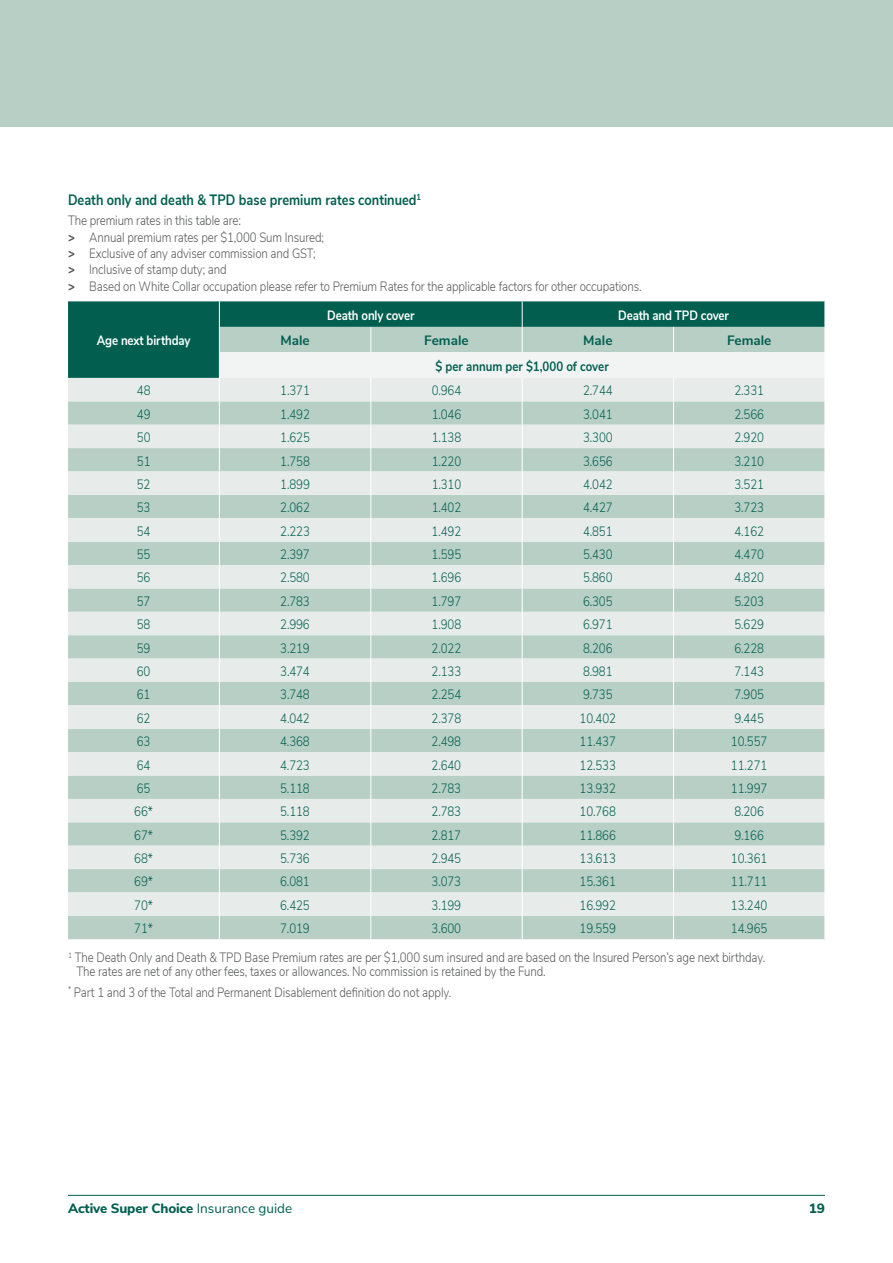
<style>
.page{position:relative;width:893px;height:1263px;background:#fff}
.page>*{position:absolute;margin:0;border:0;box-sizing:border-box;transform-origin:0 0}
.t1{font:700 15px "Nunito Sans";color:#025f50;scale:.85 1}
.t2{font:300 13.5px "Nunito Sans";letter-spacing:-.01em;color:#025f50;scale:.85 1}
.t3{font:300 13.5px/16.4px "Nunito Sans";letter-spacing:-.01em;color:#58595b;scale:.85 1}
.t4{font:700 13.5px "Nunito Sans";letter-spacing:-.01em;color:#fff;scale:.85 1}
.t5{font:800 13.5px "Nunito Sans";letter-spacing:-.01em;color:#025f50}
.t6{font:700 13.5px "Nunito Sans";color:#025f50;scale:.85 1}
.t7{font:700 13.5px "Nunito Sans";color:#025f50}
.s1{font-weight:800}
.s2{color:#025f50}
.s3{font-weight:400}
</style>
<div class="page">
<hr style="left:68px;top:1195px;width:757px;height:1px;background:#025f50">
<div style="left:0;top:0;width:893px;height:126px;background:#b7cfc5"></div>
<svg style="left:68px;top:301px;width:756px;height:26px;background:#076253"></svg>
<svg style="left:68px;top:327px;width:756px;height:612px;background:#94b9ae"></svg>
<div style="left:219px;top:352px;width:606px;height:26px;background:#f1f4f3"></div>
<svg style="left:68px;top:378px;width:756px;height:538px;background:#d0ded8"></svg>
<svg style="left:371px;top:378px;width:1px;height:561px"></svg>
<svg style="left:673px;top:378px;width:1px;height:561px"></svg>
<svg style="left:371px;top:327px;width:1px;height:25px"></svg>
<svg style="left:673px;top:327px;width:1px;height:25px"></svg>
<svg style="left:522px;top:301px;width:1px;height:51px"></svg>
<svg style="left:522px;top:378px;width:1px;height:561px"></svg>
<svg style="left:219px;top:301px;width:1px;height:638px"></svg>
<svg style="left:824px;top:301px;width:1px;height:638px"></svg>
<p class="t1" style="left:68px;top:188px;width:417px">Death only and death &amp; TPD base premium rates continued<sup>1</sup></p>
<p class="t3" style="left:68px;top:212px;width:676px">The premium rates in this table are:<br><span class="s1">&gt;</span> Annual premium rates per $1,000 Sum Insured;<br><span class="s1">&gt;</span> Exclusive of any adviser commission and GST;<br><span class="s1">&gt;</span> Inclusive of stamp duty; and<br><span class="s1">&gt;</span> Based on White Collar occupation please refer to Premium Rates for the applicable factors for other occupations.</p>
<p class="t4" style="left:97px;top:331px;width:112px">Age next birthday</p>
<p class="t4" style="left:327px;top:305px;width:104px">Death only cover</p>
<p class="t4" style="left:618px;top:305px;width:132px">Death and TPD cover</p>
<p class="t7" style="left:280px;top:331px;width:31px">Male</p>
<p class="t7" style="left:424px;top:331px;width:46px">Female</p>
<p class="t7" style="left:583px;top:331px;width:31px">Male</p>
<p class="t7" style="left:727px;top:331px;width:46px">Female</p>
<p class="t6" style="left:436px;top:356px;width:205px">$ per annum per $1,000 of cover</p>
<p class="t2" style="left:137px;top:381px;width:18px">48</p>
<p class="t2" style="left:280px;top:381px;width:36px">1.371</p>
<p class="t2" style="left:432px;top:381px;width:36px">0.964</p>
<p class="t2" style="left:583px;top:381px;width:36px">2.744</p>
<p class="t2" style="left:734px;top:381px;width:36px">2.331</p>
<p class="t2" style="left:137px;top:404px;width:18px">49</p>
<p class="t2" style="left:280px;top:404px;width:36px">1.492</p>
<p class="t2" style="left:432px;top:404px;width:36px">1.046</p>
<p class="t2" style="left:583px;top:404px;width:36px">3.041</p>
<p class="t2" style="left:734px;top:404px;width:36px">2.566</p>
<p class="t2" style="left:137px;top:428px;width:18px">50</p>
<p class="t2" style="left:280px;top:428px;width:36px">1.625</p>
<p class="t2" style="left:432px;top:428px;width:36px">1.138</p>
<p class="t2" style="left:583px;top:428px;width:36px">3.300</p>
<p class="t2" style="left:734px;top:428px;width:36px">2.920</p>
<p class="t2" style="left:137px;top:451px;width:18px">51</p>
<p class="t2" style="left:280px;top:451px;width:36px">1.758</p>
<p class="t2" style="left:432px;top:451px;width:36px">1.220</p>
<p class="t2" style="left:583px;top:451px;width:36px">3.656</p>
<p class="t2" style="left:734px;top:451px;width:36px">3.210</p>
<p class="t2" style="left:137px;top:474px;width:18px">52</p>
<p class="t2" style="left:280px;top:474px;width:36px">1.899</p>
<p class="t2" style="left:432px;top:474px;width:36px">1.310</p>
<p class="t2" style="left:583px;top:474px;width:36px">4.042</p>
<p class="t2" style="left:734px;top:474px;width:36px">3.521</p>
<p class="t2" style="left:137px;top:498px;width:18px">53</p>
<p class="t2" style="left:280px;top:498px;width:36px">2.062</p>
<p class="t2" style="left:432px;top:498px;width:36px">1.402</p>
<p class="t2" style="left:583px;top:498px;width:36px">4.427</p>
<p class="t2" style="left:734px;top:498px;width:36px">3.723</p>
<p class="t2" style="left:137px;top:521px;width:18px">54</p>
<p class="t2" style="left:280px;top:521px;width:36px">2.223</p>
<p class="t2" style="left:432px;top:521px;width:36px">1.492</p>
<p class="t2" style="left:583px;top:521px;width:36px">4.851</p>
<p class="t2" style="left:734px;top:521px;width:36px">4.162</p>
<p class="t2" style="left:137px;top:545px;width:18px">55</p>
<p class="t2" style="left:280px;top:545px;width:36px">2.397</p>
<p class="t2" style="left:432px;top:545px;width:36px">1.595</p>
<p class="t2" style="left:583px;top:545px;width:36px">5.430</p>
<p class="t2" style="left:734px;top:545px;width:36px">4.470</p>
<p class="t2" style="left:137px;top:568px;width:18px">56</p>
<p class="t2" style="left:280px;top:568px;width:36px">2.580</p>
<p class="t2" style="left:432px;top:568px;width:36px">1.696</p>
<p class="t2" style="left:583px;top:568px;width:36px">5.860</p>
<p class="t2" style="left:734px;top:568px;width:36px">4.820</p>
<p class="t2" style="left:137px;top:591px;width:18px">57</p>
<p class="t2" style="left:280px;top:591px;width:36px">2.783</p>
<p class="t2" style="left:432px;top:591px;width:36px">1.797</p>
<p class="t2" style="left:583px;top:591px;width:36px">6.305</p>
<p class="t2" style="left:734px;top:591px;width:36px">5.203</p>
<p class="t2" style="left:137px;top:615px;width:18px">58</p>
<p class="t2" style="left:280px;top:615px;width:36px">2.996</p>
<p class="t2" style="left:432px;top:615px;width:36px">1.908</p>
<p class="t2" style="left:583px;top:615px;width:36px">6.971</p>
<p class="t2" style="left:734px;top:615px;width:36px">5.629</p>
<p class="t2" style="left:137px;top:638px;width:18px">59</p>
<p class="t2" style="left:280px;top:638px;width:36px">3.219</p>
<p class="t2" style="left:432px;top:638px;width:36px">2.022</p>
<p class="t2" style="left:583px;top:638px;width:36px">8.206</p>
<p class="t2" style="left:734px;top:638px;width:36px">6.228</p>
<p class="t2" style="left:137px;top:661px;width:18px">60</p>
<p class="t2" style="left:280px;top:661px;width:36px">3.474</p>
<p class="t2" style="left:432px;top:661px;width:36px">2.133</p>
<p class="t2" style="left:583px;top:661px;width:36px">8.981</p>
<p class="t2" style="left:734px;top:661px;width:36px">7.143</p>
<p class="t2" style="left:137px;top:685px;width:18px">61</p>
<p class="t2" style="left:280px;top:685px;width:36px">3.748</p>
<p class="t2" style="left:432px;top:685px;width:36px">2.254</p>
<p class="t2" style="left:583px;top:685px;width:36px">9.735</p>
<p class="t2" style="left:734px;top:685px;width:36px">7.905</p>
<p class="t2" style="left:137px;top:708px;width:18px">62</p>
<p class="t2" style="left:280px;top:708px;width:36px">4.042</p>
<p class="t2" style="left:432px;top:708px;width:36px">2.378</p>
<p class="t2" style="left:580px;top:708px;width:44px">10.402</p>
<p class="t2" style="left:734px;top:708px;width:36px">9.445</p>
<p class="t2" style="left:137px;top:732px;width:18px">63</p>
<p class="t2" style="left:280px;top:732px;width:36px">4.368</p>
<p class="t2" style="left:432px;top:732px;width:36px">2.498</p>
<p class="t2" style="left:580px;top:732px;width:44px">11.437</p>
<p class="t2" style="left:731px;top:732px;width:44px">10.557</p>
<p class="t2" style="left:137px;top:755px;width:18px">64</p>
<p class="t2" style="left:280px;top:755px;width:36px">4.723</p>
<p class="t2" style="left:432px;top:755px;width:36px">2.640</p>
<p class="t2" style="left:580px;top:755px;width:44px">12.533</p>
<p class="t2" style="left:731px;top:755px;width:44px">11.271</p>
<p class="t2" style="left:137px;top:778px;width:18px">65</p>
<p class="t2" style="left:280px;top:778px;width:36px">5.118</p>
<p class="t2" style="left:432px;top:778px;width:36px">2.783</p>
<p class="t2" style="left:580px;top:778px;width:44px">13.932</p>
<p class="t2" style="left:731px;top:778px;width:44px">11.997</p>
<p class="t2" style="left:134px;top:802px;width:23px">66*</p>
<p class="t2" style="left:280px;top:802px;width:36px">5.118</p>
<p class="t2" style="left:432px;top:802px;width:36px">2.783</p>
<p class="t2" style="left:580px;top:802px;width:44px">10.768</p>
<p class="t2" style="left:734px;top:802px;width:36px">8.206</p>
<p class="t2" style="left:134px;top:825px;width:23px">67*</p>
<p class="t2" style="left:280px;top:825px;width:36px">5.392</p>
<p class="t2" style="left:432px;top:825px;width:36px">2.817</p>
<p class="t2" style="left:580px;top:825px;width:44px">11.866</p>
<p class="t2" style="left:734px;top:825px;width:36px">9.166</p>
<p class="t2" style="left:134px;top:848px;width:23px">68*</p>
<p class="t2" style="left:280px;top:848px;width:36px">5.736</p>
<p class="t2" style="left:432px;top:848px;width:36px">2.945</p>
<p class="t2" style="left:580px;top:848px;width:44px">13.613</p>
<p class="t2" style="left:731px;top:848px;width:44px">10.361</p>
<p class="t2" style="left:134px;top:872px;width:23px">69*</p>
<p class="t2" style="left:280px;top:872px;width:36px">6.081</p>
<p class="t2" style="left:432px;top:872px;width:36px">3.073</p>
<p class="t2" style="left:580px;top:872px;width:44px">15.361</p>
<p class="t2" style="left:731px;top:872px;width:44px">11.711</p>
<p class="t2" style="left:134px;top:895px;width:23px">70*</p>
<p class="t2" style="left:280px;top:895px;width:36px">6.425</p>
<p class="t2" style="left:432px;top:895px;width:36px">3.199</p>
<p class="t2" style="left:580px;top:895px;width:44px">16.992</p>
<p class="t2" style="left:731px;top:895px;width:44px">13.240</p>
<p class="t2" style="left:134px;top:919px;width:23px">71*</p>
<p class="t2" style="left:280px;top:919px;width:36px">7.019</p>
<p class="t2" style="left:432px;top:919px;width:36px">3.600</p>
<p class="t2" style="left:580px;top:919px;width:44px">19.559</p>
<p class="t3" style="left:68px;top:913px;width:824px;line-height:28.8px;text-align:right"><span class="s2">14.965<br></span><sup>1</sup> The Death Only and Death &amp; TPD Base Premium rates are per $1,000 sum insured and are based on the Insured Person’s age next birthday.</p>
<p class="t3" style="left:68px;top:960px;width:563px;line-height:20.7px;text-indent:9px">The rates are net of any other fees, taxes or allowances. No commission is retained by the Fund. <sup>*</sup> Part 1 and 3 of the Total and Permanent Disablement definition do not apply.</p>
<p class="t5" style="left:68px;top:1198px;width:226px">Active Super Choice <span class="s3">Insurance guide</span></p>
<p class="t5" style="left:809px;top:1198px;width:18px">19</p>
</div>
